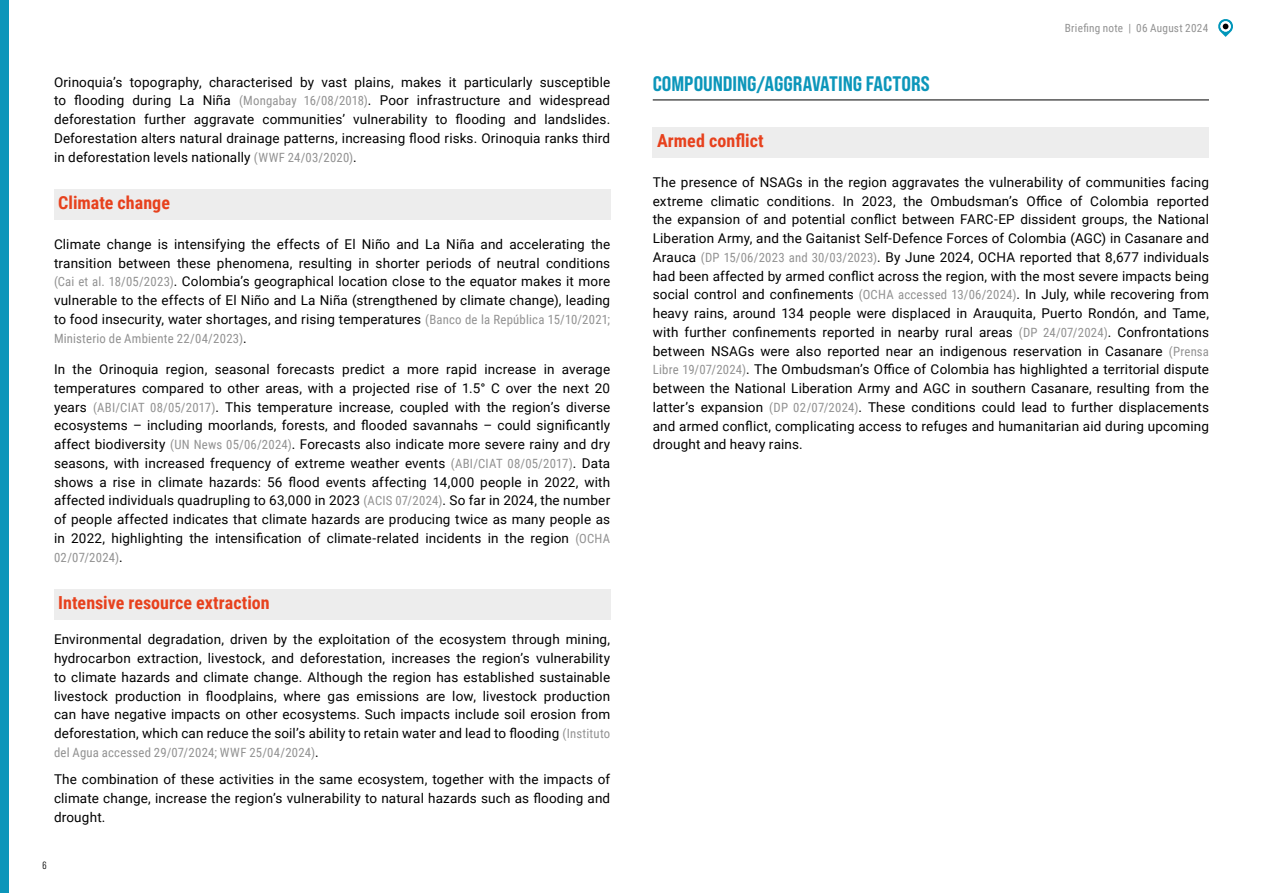
<style>
.page{position:relative;width:1263px;height:893px;background:#fff}
.page>*{position:absolute;margin:0;border:0;box-sizing:border-box;transform-origin:0 0}
.t1{font:21px "Bebas Neue Pro Semi Exp X Bold";letter-spacing:-.005em;color:#0c96ba}
.t2{font:700 18px "Roboto Condensed";color:#e7411d}
.t3{font:13.5px/18.8px "Roboto";letter-spacing:.01em;color:#000;text-align:justify}
.t4{font:12.75px "Roboto Condensed";letter-spacing:.015em;color:#929292}
.t5{font:11.25px "Roboto Condensed";letter-spacing:.02em;color:#929292}
.t6{font:10.5px "Bebas Neue Pro Middle";color:#000}
.s1{font-family:"Roboto Condensed";font-size:12.75px;color:#929292}
.s2{font-family:"Roboto";font-size:13.5px;color:#000}
</style>
<div class="page">
<svg style="left:1218px;top:19px;width:15px;height:18px"></svg>
<div style="left:0;top:0;width:9px;height:893px;background:#0c96ba"></div>
<div style="left:54px;top:189px;width:556px;height:31px;background:#ededed"></div>
<div style="left:54px;top:589px;width:556px;height:31px;background:#ededed"></div>
<hr style="left:653px;top:100px;width:556px;height:1px;background:#000">
<div style="left:653px;top:127px;width:556px;height:31px;background:#ededed"></div>
<p class="t3" style="left:54px;top:72px;width:558px">Orinoquia’s topography, characterised by vast plains, makes it particularly susceptible to flooding during La Niña <span class="s1">(Mongabay 16/08/2018)</span>. Poor infrastructure and widespread deforestation further aggravate communities’ vulnerability to flooding and landslides.<br>Deforestation alters natural drainage patterns, increasing flood risks. Orinoquia ranks third in deforestation levels nationally <span class="s1">(WWF 24/03/2020)</span>.</p>
<h2 class="t2" style="left:58px;top:190px;width:113px">Climate change</h2>
<p class="t3" style="left:54px;top:234px;width:558px">Climate change is intensifying the effects of El Niño and La Niña and accelerating the transition between these phenomena, resulting in shorter periods of neutral conditions <span class="s1">(Cai et al. 18/05/2023)</span>. Colombia’s geographical location close to the equator makes it more vulnerable to the effects of El Niño and La Niña (strengthened by climate change), leading to food insecurity, water shortages, and rising temperatures <span class="s1">(Banco de la República 15/10/2021;</span></p>
<p class="t4" style="left:54px;top:329px;width:194px">Ministerio de Ambiente 22/04/2023)<span class="s2">.</span></p>
<p class="t3" style="left:54px;top:359px;width:558px">In the Orinoquia region, seasonal forecasts predict a more rapid increase in average temperatures compared to other areas, with a projected rise of 1.5° C over the next 20 years <span class="s1">(ABI/CIAT 08/05/2017)</span>. This temperature increase, coupled with the region’s diverse ecosystems – including moorlands, forests, and flooded savannahs – could significantly affect biodiversity <span class="s1">(UN News 05/06/2024)</span>. Forecasts also indicate more severe rainy and dry seasons, with increased frequency of extreme weather events <span class="s1">(ABI/CIAT 08/05/2017)</span>. Data shows a rise in climate hazards: 56 flood events affecting 14,000 people in 2022, with affected individuals quadrupling to 63,000 in 2023 <span class="s1">(ACIS 07/2024)</span>. So far in 2024, the number of people affected indicates that climate hazards are producing twice as many people as in 2022, highlighting the intensification of climate-related incidents in the region <span class="s1">(OCHA</span></p>
<p class="t4" style="left:54px;top:548px;width:70px">02/07/2024)<span class="s2">.</span></p>
<h2 class="t2" style="left:58px;top:590px;width:213px">Intensive resource extraction</h2>
<p class="t3" style="left:54px;top:630px;width:558px">Environmental degradation, driven by the exploitation of the ecosystem through mining, hydrocarbon extraction, livestock, and deforestation, increases the region’s vulnerability to climate hazards and climate change. Although the region has established sustainable livestock production in floodplains, where gas emissions are low, livestock production can have negative impacts on other ecosystems. Such impacts include soil erosion from deforestation, which can reduce the soil’s ability to retain water and lead to flooding <span class="s1">(Instituto</span></p>
<p class="t4" style="left:54px;top:743px;width:266px">del Agua accessed 29/07/2024; WWF 25/04/2024)<span class="s2">.</span></p>
<p class="t3" style="left:54px;top:769px;width:558px">The combination of these activities in the same ecosystem, together with the impacts of climate change, increase the region’s vulnerability to natural hazards such as flooding and drought.</p>
<p class="t6" style="left:43px;top:859px;width:6px">6</p>
<p class="t5" style="left:1065px;top:20px;width:145px">Briefing note | 06 August 2024</p>
<h1 class="t1" style="left:653px;top:71px;width:279px">COMPOUNDING/AGGRAVATING FACTORS</h1>
<h2 class="t2" style="left:657px;top:128px;width:108px">Armed conflict</h2>
<p class="t3" style="left:653px;top:172px;width:558px">The presence of NSAGs in the region aggravates the vulnerability of communities facing extreme climatic conditions. In 2023, the Ombudsman’s Office of Colombia reported the expansion of and potential conflict between FARC-EP dissident groups, the National Liberation Army, and the Gaitanist Self-Defence Forces of Colombia (AGC) in Casanare and Arauca <span class="s1">(DP 15/06/2023 and 30/03/2023)</span>. By June 2024, OCHA reported that 8,677 individuals had been affected by armed conflict across the region, with the most severe impacts being social control and confinements <span class="s1">(OCHA accessed 13/06/2024)</span>. In July, while recovering from heavy rains, around 134 people were displaced in Arauquita, Puerto Rondón, and Tame, with further confinements reported in nearby rural areas <span class="s1">(DP 24/07/2024)</span>. Confrontations between NSAGs were also reported near an indigenous reservation in Casanare <span class="s1">(Prensa Libre 19/07/2024)</span>. The Ombudsman’s Office of Colombia has highlighted a territorial dispute between the National Liberation Army and AGC in southern Casanare, resulting from the latter’s expansion <span class="s1">(DP 02/07/2024)</span>. These conditions could lead to further displacements and armed conflict, complicating access to refuges and humanitarian aid during upcoming drought and heavy rains.</p>
</div>
